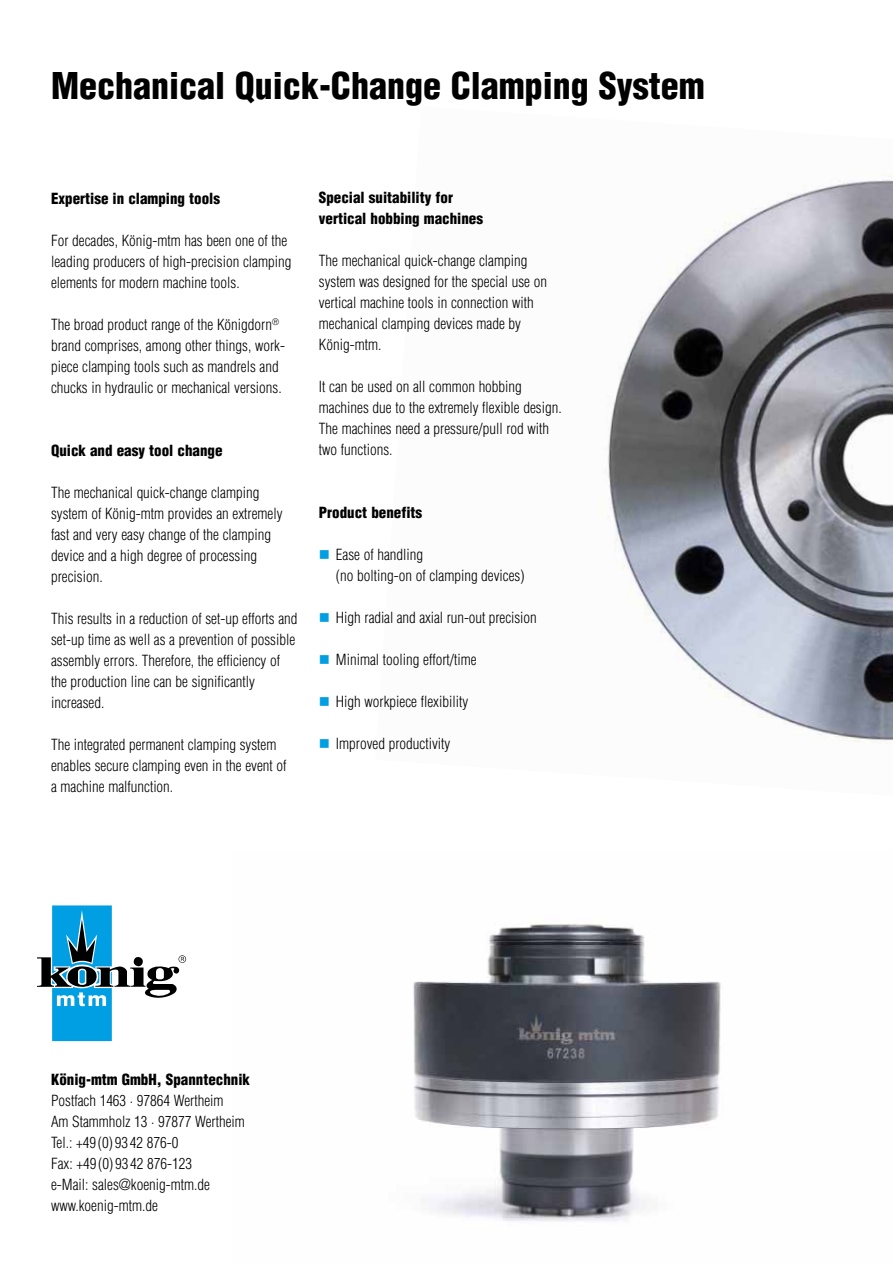
<style>
.page{position:relative;width:893px;height:1263px;background:#fff}
.page>*{position:absolute;margin:0;border:0;box-sizing:border-box;transform-origin:0 0}
.t1{font:900 condensed 36px "Helvetica";color:#000}
.t2{font:300 condensed 15px/21px "Helvetica";color:#000}
.t3{font:900 condensed 15px/21px "Helvetica";color:#000}
.s1{color:#009ee3}
</style>
<div class="page">
<img style="left:413px;top:923px;width:308px;height:298px">
<img style="left:606px;top:180px;width:287px;height:563px">
<svg style="left:37px;top:905px;width:149px;height:136px"></svg>
<h1 class="t1" style="left:51px;top:63px;width:655px">Mechanical Quick-Change Clamping System</h1>
<p class="t3" style="left:51px;top:187px;width:171px">Expertise in clamping tools</p>
<p class="t2" style="left:51px;top:230px;width:242px">For decades, König-mtm has been one of the leading producers of high-precision clamping elements for modern machine tools.</p>
<p class="t2" style="left:51px;top:314px;width:236px">The broad product range of the Königdorn<sup>® </sup>brand comprises, among other things, work&shy;piece clamping tools such as mandrels and chucks in hydraulic or mechanical versions.</p>
<p class="t3" style="left:51px;top:439px;width:173px">Quick and easy tool change</p>
<p class="t2" style="left:51px;top:482px;width:233px">The mechanical quick-change clamping system of König-mtm provides an extremely fast and very easy change of the clamping device and a high degree of processing precision.</p>
<p class="t2" style="left:51px;top:608px;width:248px">This results in a reduction of set-up efforts and set-up time as well as a prevention of possible assembly errors. Therefore, the efficiency of the production line can be significantly increased.</p>
<p class="t2" style="left:51px;top:734px;width:237px">The integrated permanent clamping system enables secure clamping even in the event of a machine malfunction.</p>
<p class="t3" style="left:319px;top:187px;width:166px">Special suitability for vertical hobbing machines</p>
<p class="t2" style="left:319px;top:250px;width:230px">The mechanical quick-change clamping system was designed for the special use on vertical machine tools in connection with mechanical clamping devices made by König-mtm.</p>
<p class="t2" style="left:319px;top:376px;width:244px">It can be used on all common hobbing machines due to the extremely flexible design.<br>The machines need a pressure/pull rod with two functions.</p>
<p class="t3" style="left:319px;top:502px;width:105px">Product benefits</p>
<p class="t2" style="left:336px;top:544px;width:190px;text-indent:-17px"><span class="s1">■</span> Ease of handling<br>(no bolting-on of clamping devices)</p>
<p class="t2" style="left:319px;top:607px;width:219px"><span class="s1">■</span> High radial and axial run-out precision</p>
<p class="t2" style="left:319px;top:649px;width:159px"><span class="s1">■</span> Minimal tooling effort/time</p>
<p class="t2" style="left:319px;top:691px;width:151px"><span class="s1">■</span> High workpiece flexibility</p>
<p class="t2" style="left:319px;top:733px;width:133px"><span class="s1">■</span> Improved productivity</p>
<p class="t3" style="left:51px;top:1069px;width:201px">König-mtm GmbH, Spanntechnik</p>
<p class="t2" style="left:51px;top:1090px;width:195px">Postfach 1463 · 97864 Wertheim<br>Am Stammholz 13 · 97877 Wertheim<br>Tel.: +49 (0) 93 42 876-0<br>Fax: +49 (0) 93 42 876-123<br>e-Mail: sales@koenig-mtm.de www.koenig-mtm.de</p>
</div>
